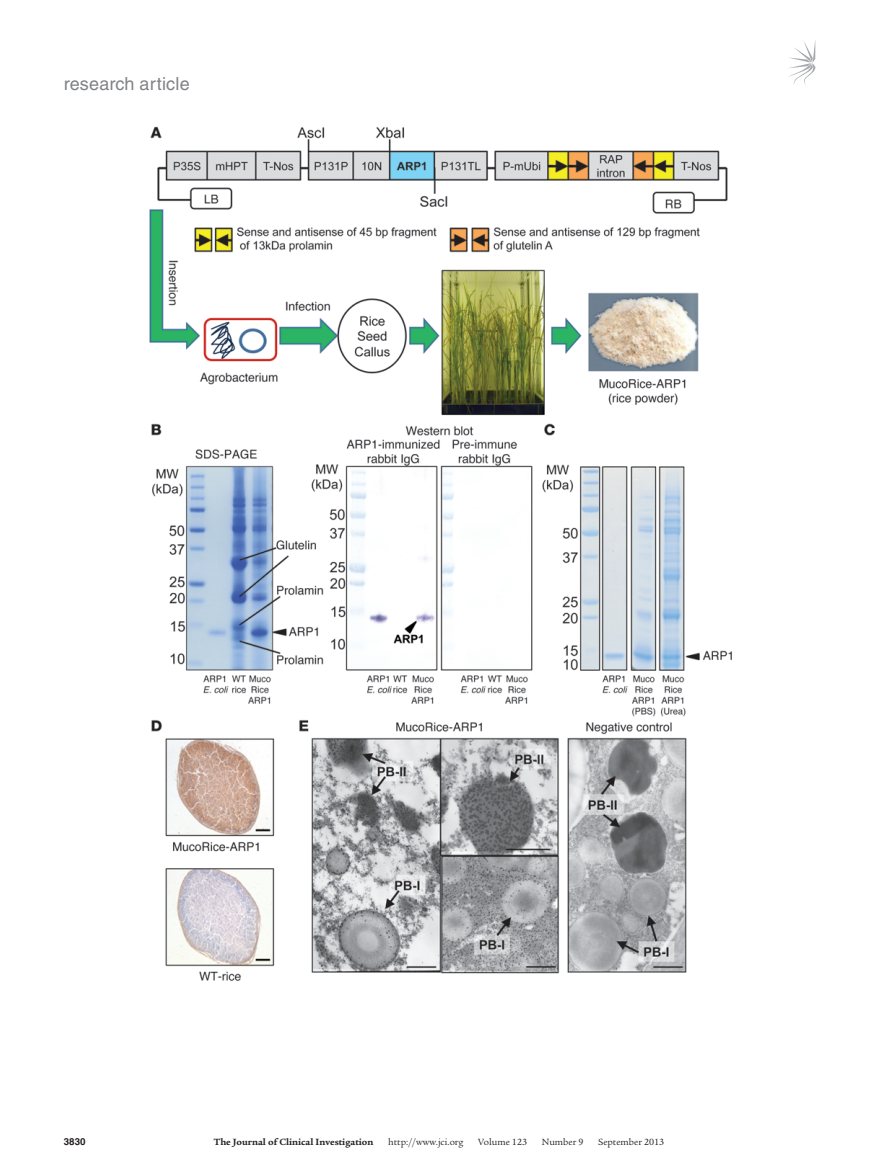
<style>
.page{position:relative;width:878px;height:1175px;background:#fff}
.page>*{position:absolute;margin:0;border:0;box-sizing:border-box;transform-origin:0 0}
.t1{font:18px "Helvetica LT Std";letter-spacing:.01em;color:#808285}
.t2{font:9.75px "Legacy Serif Std";color:#231f20}
.t3{font:700 9.75px "Legacy Serif Std";color:#231f20}
.t4{font:700 9.75px "Helvetica LT Std";color:#231f20}
</style>
<div class="page">
<svg style="left:789px;top:42px;width:26px;height:43px"></svg>
<img style="left:149px;top:126px;width:583px;height:855px">
<h1 class="t1" style="left:64px;top:73px;width:127px">research article</h1>
<p class="t4" style="left:64px;top:1135px;width:23px">3830</p>
<p class="t3" style="left:214px;top:1135px;width:161px">The Journal of Clinical Investigation</p>
<p class="t2" style="left:388px;top:1136px;width:77px">http://www.jci.org</p>
<p class="t2" style="left:478px;top:1136px;width:50px">Volume 123</p>
<p class="t2" style="left:542px;top:1136px;width:43px">Number 9</p>
<p class="t2" style="left:598px;top:1136px;width:68px">September 2013</p>
</div>
